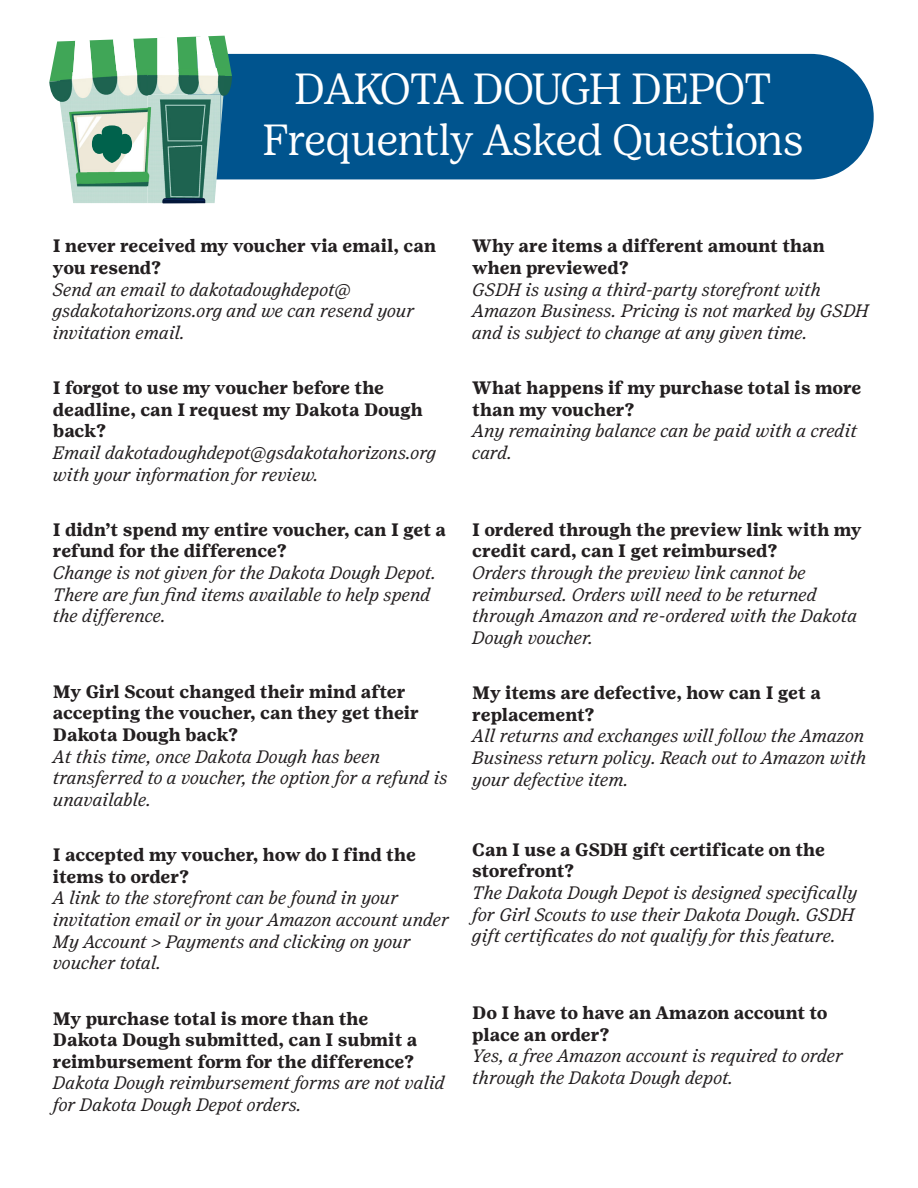
<style>
.page{position:relative;width:918px;height:1188px;background:#fff}
.page>*{position:absolute;margin:0;border:0;box-sizing:border-box;transform-origin:0 0}
.t1{font:300 43.5px "Girl Scout Display";color:#fff}
.t2{font:300 43.5px "Girl Scout Display";letter-spacing:-.025em;color:#fff}
.t3{font:italic 18px/21.6px "Girl Scout Text";letter-spacing:-.005em;color:#231f20}
.Bold{font:700 18px/21.6px "Girl Scout Text";color:#231f20}
.Bold-2{font:700 18px/21.6px "Girl Scout Text";letter-spacing:-.02em;color:#231f20}
</style>
<div class="page">
<div style="left:233px;top:54px;width:641px;height:125px;background:#00548e"></div>
<svg style="left:49px;top:36px;width:184px;height:167px"></svg>
<p class="t2" style="left:294px;top:64px;width:479px">DAKOTA DOUGH DEPOT</p>
<p class="t1" style="left:263px;top:115px;width:542px">Frequently Asked Questions</p>
<p class="Bold" style="left:53px;top:235px;width:385px">I never received my voucher via email, can you resend?</p>
<p class="t3" style="left:53px;top:279px;width:363px">Send an email to dakotadoughdepot@ gsdakotahorizons.org and we can resend your invitation email.</p>
<p class="Bold" style="left:53px;top:377px;width:372px">I forgot to use my voucher before the deadline, can I request my Dakota Dough back?</p>
<p class="t3" style="left:53px;top:442px;width:385px">Email dakotadoughdepot@gsdakotahorizons.org with your information for review.</p>
<p class="Bold" style="left:53px;top:519px;width:395px">I didn’t spend my entire voucher, can I get a refund for the difference?</p>
<p class="t3" style="left:53px;top:562px;width:385px">Change is not given for the Dakota Dough Depot.<br>There are fun find items available to help spend the difference.</p>
<p class="Bold" style="left:53px;top:681px;width:368px">My Girl Scout changed their mind after accepting the voucher, can they get their<br>Dakota Dough back?</p>
<p class="t3" style="left:53px;top:746px;width:396px">At this time, once Dakota Dough has been transferred to a voucher, the option for a refund is unavailable.</p>
<p class="Bold" style="left:53px;top:844px;width:365px">I accepted my voucher, how do I find the items to order?</p>
<p class="t3" style="left:53px;top:887px;width:398px">A link to the storefront can be found in your invitation email or in your Amazon account under My Account &gt; Payments and clicking on your voucher total.</p>
<p class="Bold" style="left:53px;top:1007px;width:366px">My purchase total is more than the<br>Dakota Dough submitted, can I submit a reimbursement form for the difference?</p>
<p class="t3" style="left:53px;top:1072px;width:394px">Dakota Dough reimbursement forms are not valid for Dakota Dough Depot orders.</p>
<p class="Bold" style="left:472px;top:235px;width:354px">Why are items a different amount than when previewed?</p>
<p class="t3" style="left:472px;top:279px;width:398px">GSDH is using a third-party storefront with<br>Amazon Business. Pricing is not marked by GSDH and is subject to change at any given time.</p>
<p class="Bold" style="left:472px;top:377px;width:391px">What happens if my purchase total is more than my voucher?</p>
<p class="t3" style="left:472px;top:420px;width:386px">Any remaining balance can be paid with a credit card.</p>
<p class="Bold" style="left:472px;top:519px;width:391px">I ordered through the preview link with my credit card, can I get reimbursed?</p>
<p class="t3" style="left:472px;top:562px;width:386px">Orders through the preview link cannot be reimbursed. Orders will need to be returned through Amazon and re-ordered with the Dakota Dough voucher.</p>
<p class="Bold" style="left:472px;top:682px;width:350px">My items are defective, how can I get a replacement?</p>
<p class="t3" style="left:472px;top:725px;width:396px">All returns and exchanges will follow the Amazon<br>Business return policy. Reach out to Amazon with your defective item.</p>
<p class="Bold" style="left:472px;top:839px;width:354px">Can I use a GSDH gift certificate on the storefront?</p>
<p class="t3" style="left:472px;top:882px;width:387px">The Dakota Dough Depot is designed specifically for Girl Scouts to use their Dakota Dough. GSDH gift certificates do not qualify for this feature.</p>
<p class="Bold-2" style="left:472px;top:1002px;width:357px">Do I have to have an Amazon account to place an order?</p>
<p class="t3" style="left:472px;top:1045px;width:372px">Yes, a free Amazon account is required to order through the Dakota Dough depot.</p>
</div>
